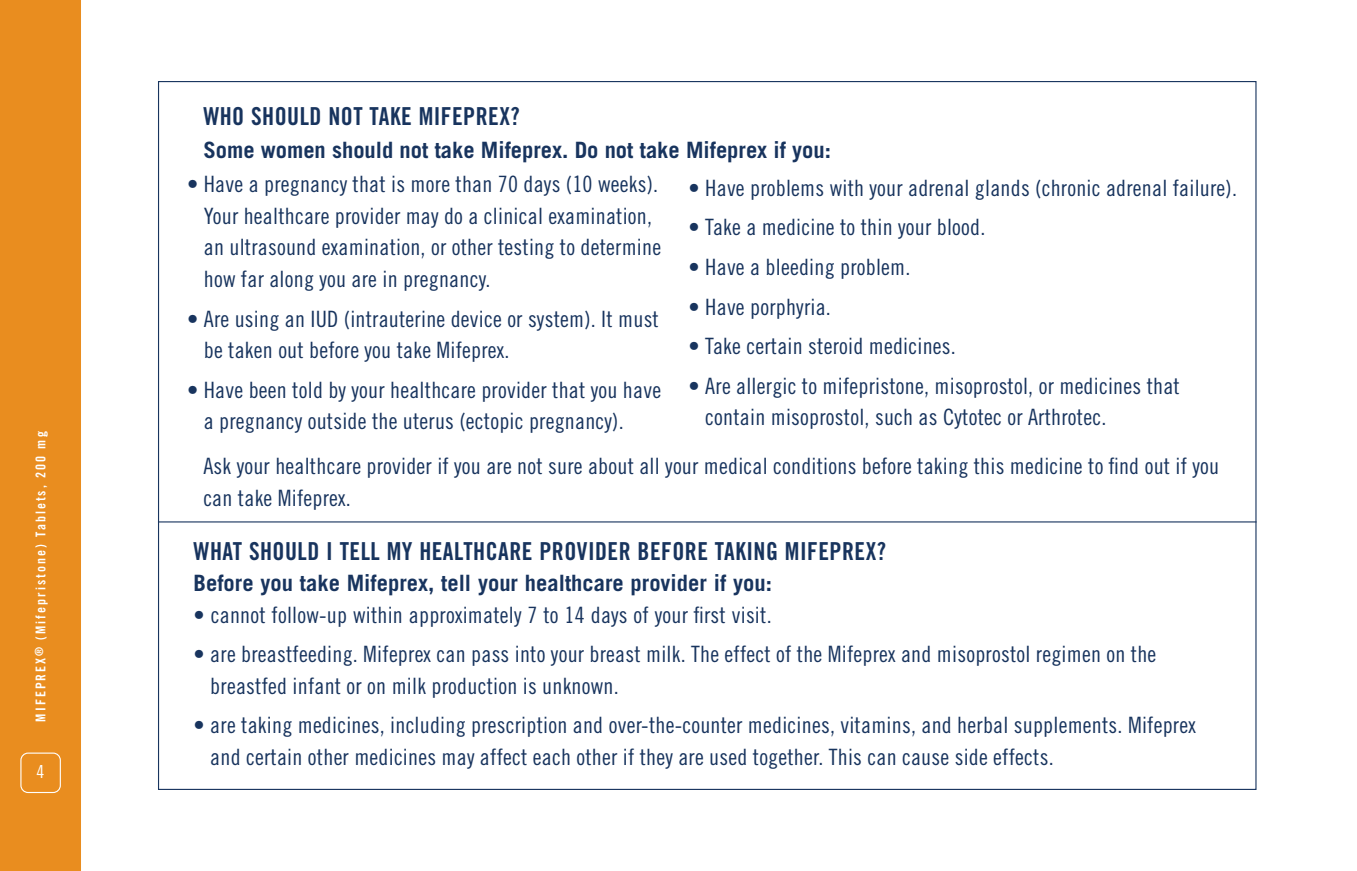
<style>
.page{position:relative;width:1357px;height:871px;background:#fff}
.page>*{position:absolute;margin:0;border:0;box-sizing:border-box;transform-origin:0 0}
._041_Body_Copy{font:24.75px "Trade Gothic Bold Cond Twenty";letter-spacing:.02em;color:#18345e}
._041_Body_Copy-2{font:22.5px/31.5px "Trade Gothic LT Std Cn 18";letter-spacing:.01em;color:#18345e}
._041_Body_Copy-3{font:700 22.5px "Trade Gothic LT Std";color:#18345e}
.t1{font:18px "Trade Gothic Cond Eighteen";color:#fff}
.t2{font:13.5px "Trade Gothic LT Std Bd Cn 20";letter-spacing:.15em;color:#fff}
</style>
<div class="page">
<div style="left:0;top:0;width:81px;height:871px;background:#e98d1f"></div>
<hr style="left:158px;top:521px;width:1098px;height:1px;background:#18345e">
<div style="left:20px;top:752px;width:41px;height:41px;border:1px solid #fff;border-radius:7px"></div>
<p class="t2" style="left:32px;top:721px;width:291px;rotate:-90deg">MIFEPREX<sup>®</sup> (Mifepristone) Tablets, 200 mg</p>
<p class="t1" style="left:37px;top:761px;width:9px">4</p>
<p class="_041_Body_Copy" style="left:203px;top:102px;width:318px">WHO SHOULD NOT TAKE MIFEPREX?</p>
<p class="_041_Body_Copy-3" style="left:203px;top:136px;width:629px">Some women should not take Mifeprex. Do not take Mifeprex if you:</p>
<p class="_041_Body_Copy-2" style="left:204px;top:168px;width:459px;text-indent:-17px">• Have a pregnancy that is more than 70 days (10 weeks).<br>Your healthcare provider may do a clinical examination, an ultrasound examination, or other testing to determine how far along you are in pregnancy.</p>
<p class="_041_Body_Copy-2" style="left:204px;top:303px;width:456px;text-indent:-17px">• Are using an IUD (intrauterine device or system). It must be taken out before you take Mifeprex.</p>
<p class="_041_Body_Copy-2" style="left:204px;top:374px;width:459px;text-indent:-17px">• Have been told by your healthcare provider that you have a pregnancy outside the uterus (ectopic pregnancy).</p>
<p class="_041_Body_Copy-2" style="left:688px;top:172px;width:550px">• Have problems with your adrenal glands (chronic adrenal failure).</p>
<p class="_041_Body_Copy-2" style="left:688px;top:211px;width:298px">• Take a medicine to thin your blood.</p>
<p class="_041_Body_Copy-2" style="left:688px;top:251px;width:223px">• Have a bleeding problem.</p>
<p class="_041_Body_Copy-2" style="left:688px;top:290px;width:144px">• Have porphyria.</p>
<p class="_041_Body_Copy-2" style="left:688px;top:330px;width:269px">• Take certain steroid medicines.</p>
<p class="_041_Body_Copy-2" style="left:705px;top:370px;width:476px;text-indent:-17px">• Are allergic to mifepristone, misoprostol, or medicines that contain misoprostol, such as Cytotec or Arthrotec.</p>
<p class="_041_Body_Copy-2" style="left:203px;top:450px;width:1017px">Ask your healthcare provider if you are not sure about all your medical conditions before taking this medicine to find out if you can take Mifeprex.</p>
<p class="_041_Body_Copy" style="left:194px;top:536px;width:694px">WHAT SHOULD I TELL MY HEALTHCARE PROVIDER BEFORE TAKING MIFEPREX?</p>
<p class="_041_Body_Copy-3" style="left:194px;top:569px;width:580px">Before you take Mifeprex, tell your healthcare provider if you:</p>
<p class="_041_Body_Copy-2" style="left:194px;top:599px;width:579px">• cannot follow-up within approximately 7 to 14 days of your first visit.</p>
<p class="_041_Body_Copy-2" style="left:210px;top:638px;width:947px;text-indent:-17px">• are breastfeeding. Mifeprex can pass into your breast milk. The effect of the Mifeprex and misoprostol regimen on the breastfed infant or on milk production is unknown.</p>
<p class="_041_Body_Copy-2" style="left:210px;top:709px;width:987px;text-indent:-17px">• are taking medicines, including prescription and over-the-counter medicines, vitamins, and herbal supplements. Mifeprex and certain other medicines may affect each other if they are used together. This can cause side effects.</p>
</div>
